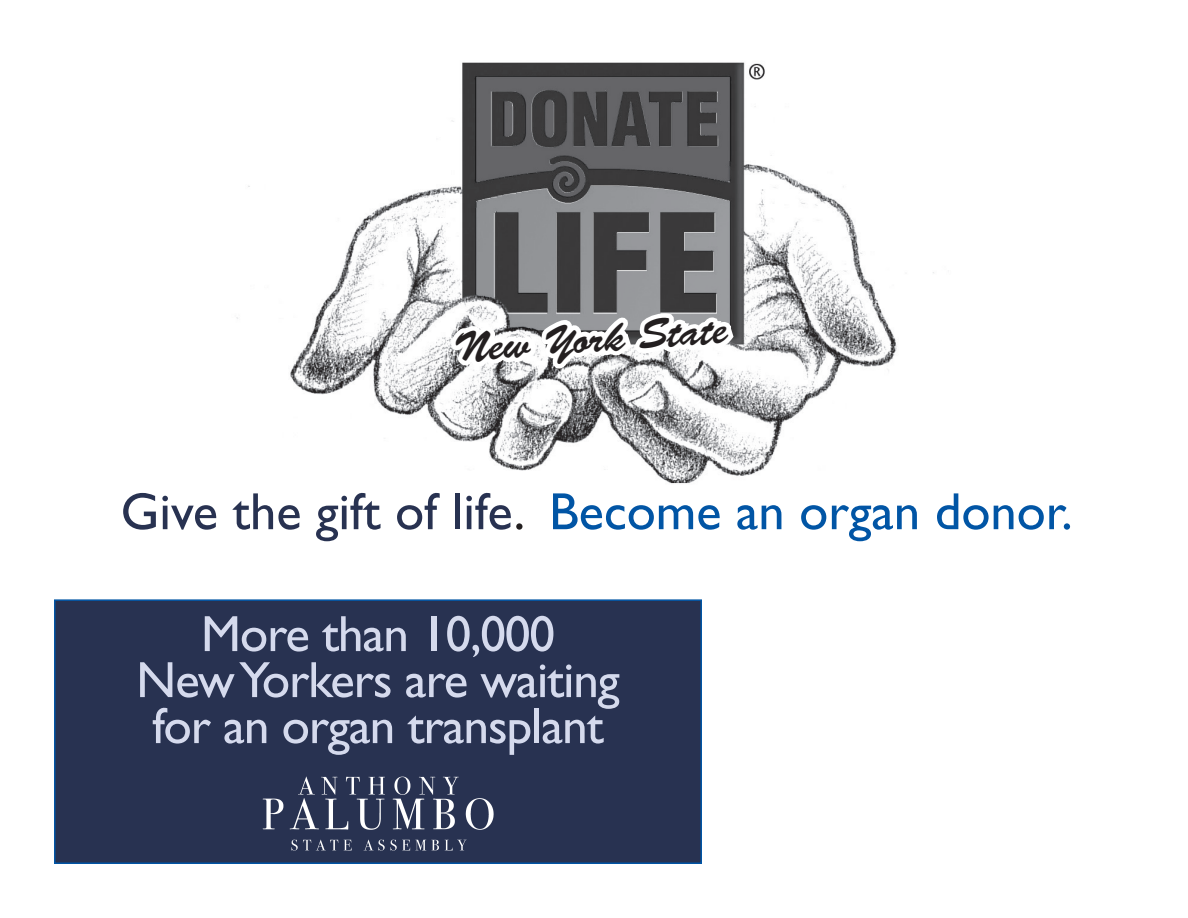
<style>
.page{position:relative;width:1188px;height:918px;background:#fff}
.page>*{position:absolute;margin:0;border:0;box-sizing:border-box;transform-origin:0 0}
.t1{font:52.5px "Gill Sans";color:#0155a5}
.t2{font:51.15px/46px "Gill Sans";letter-spacing:-.02em;color:#d5daed;text-align:center}
.t3{font:41.55px "Brush Script";color:#231f20}
.s1{color:#283251}
.s2{color:#231f20}
</style>
<div class="page">
<img style="left:236px;top:62px;width:698px;height:414px">
<img style="left:426px;top:62px;width:309px;height:276px">
<div style="left:54px;top:599px;width:648px;height:265px;background:#283251;border:2px solid #0155a5"></div>
<img style="left:262px;top:776px;width:232px;height:75px">
<svg style="left:449px;top:69px;width:292px;height:543px"></svg>
<p class="t3" style="left:453px;top:325px;width:275px;rotate:-4deg">New York State</p>
<p class="t1" style="left:121px;top:481px;width:954px"><span class="s1">Give the gift of life</span><span class="s2">.</span> Become an organ donor.</p>
<p class="t2" style="left:136px;top:611px;width:485px">More than 10,000<br>New Yorkers are waiting for an organ transplant</p>
</div>
